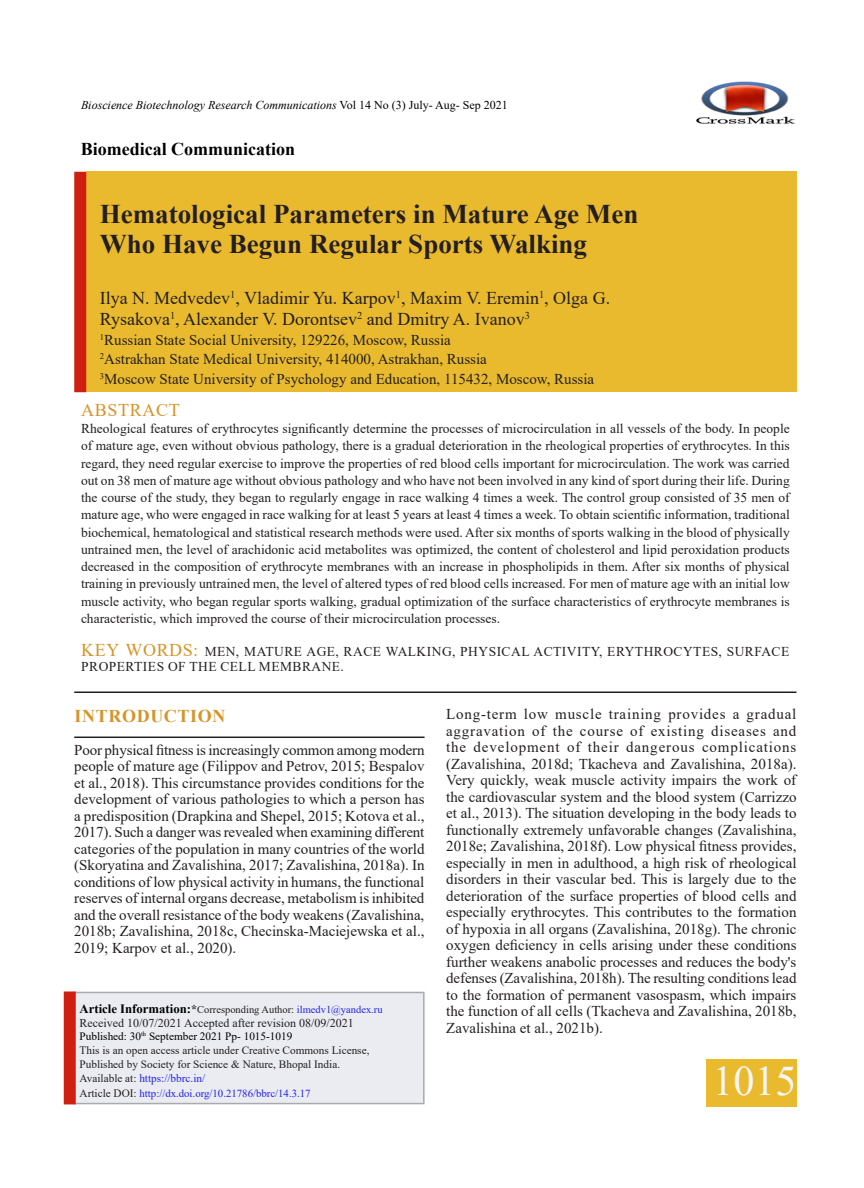
<style>
.page{position:relative;width:864px;height:1188px;background:#fff}
.page>*{position:absolute;margin:0;border:0;box-sizing:border-box;transform-origin:0 0}
.Body_text{font:42px "Times New Roman";color:#f6f6f7}
.Body_text-2{font:700 27px/30px "Times New Roman";color:#231f20}
.Body_text-3{font:18px/21px "Times New Roman";color:#231f20}
.Body_text-4{font:700 18px "Times New Roman";color:#000}
.Body_text-5{font:700 18px "Times New Roman";letter-spacing:.035em;color:#d69429}
.Body_text-6{font:18px "Times New Roman";letter-spacing:.035em;color:#d69429}
.Body_text-7{font:15px/16.5px "Times New Roman";color:#231f20;text-align:justify}
.Body_text-8{font:13.5px/17.2px "Times New Roman";letter-spacing:.035em;color:#231f20;text-align:justify}
.Body_text-9{font:italic 12px "Times New Roman";color:#000}
.Body_text-10{font:12px "Times New Roman";color:#231f20}
.Body_text-11{font:11.25px/14.2px "Times New Roman";color:#231f20}
.Body_text-12{font:11.25px "Times New Roman";color:#000}
.Body_text-13{font:11.25px "Times New Roman";color:#2321e8}
.Body_text-14{font:10.8px "Times New Roman";color:#2321e8}
.Body_text-15{font:10.5px "Times New Roman";color:#231f20}
.s1{font-style:normal}
.s2{font-size:18px;color:#d69429}
.s3{font-weight:700;font-size:12.75px;color:#000}
.s4{font-weight:700;font-size:12px}
.s5{color:#2321e8}
.s6{color:#231f20}
.s7{font-size:11.25px;color:#231f20}
</style>
<div class="page">
<hr style="left:74px;top:692px;width:722px;height:1px;background:#231f20">
<hr style="left:74px;top:737px;width:351px;height:1px;background:#231f20">
<div style="left:706px;top:1060px;width:90px;height:47px;background:#eaba2e"></div>
<div style="left:73px;top:992px;width:350px;height:112px;background:#eaecf2"></div>
<hr style="left:423px;top:992px;width:2px;height:111px;background:#a8aaad">
<hr style="left:73px;top:992px;width:350px;height:1px;background:#a8aaad">
<hr style="left:73px;top:1103px;width:352px;height:1px;background:#a8aaad">
<div style="left:64px;top:991px;width:12px;height:113px;background:#ce1f10"></div>
<div style="left:86px;top:172px;width:710px;height:220px;background:#eaba2e"></div>
<div style="left:74px;top:172px;width:12px;height:220px;background:#ce1f10"></div>
<img style="left:696px;top:81px;width:99px;height:43px">
<p class="Body_text-9" style="left:81px;top:97px;width:428px">Bioscience Biotechnology Research Communications <span class="s1">Vol 14 No (3) July- Aug- Sep 2021</span></p>
<p class="Body_text-4" style="left:81px;top:136px;width:216px">Biomedical Communication</p>
<p class="Body_text-2" style="left:100px;top:198px;width:540px">Hematological Parameters in Mature Age Men<br>Who Have Begun Regular Sports Walking</p>
<p class="Body_text-3" style="left:100px;top:287px;width:512px">Ilya N. Medvedev<sup>1</sup>, Vladimir Yu. Karpov<sup>1</sup>, Maxim V. Eremin<sup>1</sup>, Olga G.<br>Rysakova<sup>1</sup>, Alexander V. Dorontsev<sup>2</sup> and Dmitry A. Ivanov<sup>3</sup></p>
<p class="Body_text-7" style="left:100px;top:331px;width:353px"><sup>1</sup>Russian State Social University, 129226, Moscow, Russia</p>
<p class="Body_text-7" style="left:100px;top:350px;width:389px"><sup>2</sup>Astrakhan State Medical University, 414000, Astrakhan, Russia</p>
<p class="Body_text-7" style="left:100px;top:370px;width:496px"><sup>3</sup>Moscow State University of Psychology and Education, 115432, Moscow, Russia</p>
<p class="Body_text-6" style="left:81px;top:397px;width:100px">ABSTRACT</p>
<p class="Body_text-8" style="left:81px;top:420px;width:710px">Rheological features of erythrocytes significantly determine the processes of microcirculation in all vessels of the body. In people of mature age, even without obvious pathology, there is a gradual deterioration in the rheological properties of erythrocytes. In this regard, they need regular exercise to improve the properties of red blood cells important for microcirculation. The work was carried out on 38 men of mature age without obvious pathology and who have not been involved in any kind of sport during their life. During the course of the study, they began to regularly engage in race walking 4 times a week. The control group consisted of 35 men of mature age, who were engaged in race walking for at least 5 years at least 4 times a week. To obtain scientific information, traditional biochemical, hematological and statistical research methods were used. After six months of sports walking in the blood of physically untrained men, the level of arachidonic acid metabolites was optimized, the content of cholesterol and lipid peroxidation products decreased in the composition of erythrocyte membranes with an increase in phospholipids in them. After six months of physical training in previously untrained men, the level of altered types of red blood cells increased. For men of mature age with an initial low muscle activity, who began regular sports walking, gradual optimization of the surface characteristics of erythrocyte membranes is characteristic, which improved the course of their microcirculation processes.</p>
<p class="Body_text-8" style="left:81px;top:644px;width:710px;line-height:15px"><span class="s2">KEY WORDS:</span> MEN, MATURE AGE, RACE WALKING, PHYSICAL ACTIVITY, ERYTHROCYTES, SURFACE<br>PROPERTIES OF THE CELL MEMBRANE.</p>
<p class="Body_text-5" style="left:75px;top:703px;width:152px">INTRODUCTION</p>
<p class="Body_text-7" style="left:74px;top:741px;width:352px">Poor physical fitness is increasingly common among modern people of mature age (Filippov and Petrov, 2015; Bespalov et al., 2018). This circumstance provides conditions for the development of various pathologies to which a person has a predisposition (Drapkina and Shepel, 2015; Kotova et al., 2017). Such a danger was revealed when examining different categories of the population in many countries of the world (Skoryatina and Zavalishina, 2017; Zavalishina, 2018a). In conditions of low physical activity in humans, the functional reserves of internal organs decrease, metabolism is inhibited and the overall resistance of the body weakens (Zavalishina, 2018b; Zavalishina, 2018c, Checinska-Maciejewska et al., 2019; Karpov et al., 2020).</p>
<p class="Body_text-7" style="left:446px;top:705px;width:352px">Long-term low muscle training provides a gradual aggravation of the course of existing diseases and the development of their dangerous complications (Zavalishina, 2018d; Tkacheva and Zavalishina, 2018a).<br>Very quickly, weak muscle activity impairs the work of the cardiovascular system and the blood system (Carrizzo et al., 2013). The situation developing in the body leads to functionally extremely unfavorable changes (Zavalishina, 2018e; Zavalishina, 2018f). Low physical fitness provides, especially in men in adulthood, a high risk of rheological disorders in their vascular bed. This is largely due to the deterioration of the surface properties of blood cells and especially erythrocytes. This contributes to the formation of hypoxia in all organs (Zavalishina, 2018g). The chronic oxygen deficiency in cells arising under these conditions further weakens anabolic processes and reduces the body's defenses (Zavalishina, 2018h). The resulting conditions lead to the formation of permanent vasospasm, which impairs the function of all cells (Tkacheva and Zavalishina, 2018b, Zavalishina et al., 2021b).</p>
<p class="Body_text-15" style="left:80px;top:1003px;width:305px"><span class="s3">Article Information:</span><span class="s4">*</span>Corresponding Author: <span class="s5">ilmedv1@yandex.ru</span></p>
<p class="Body_text-10" style="left:80px;top:1014px;width:276px">Received 10/07/2021 Accepted after revision 08/09/2021</p>
<p class="Body_text-12" style="left:80px;top:1028px;width:214px">Published: 30<sup>th</sup> September 2021 Pp- 1015-1019</p>
<p class="Body_text-11" style="left:80px;top:1043px;width:291px">This is an open access article under Creative Commons License,<br>Published by Society for Science &amp; Nature, Bhopal India.</p>
<p class="Body_text-13" style="left:80px;top:1071px;width:127px"><span class="s6">Available at:</span> https://bbrc.in/</p>
<p class="Body_text-14" style="left:80px;top:1085px;width:233px"><span class="s7">Article DOI:</span> http://dx.doi.org/10.21786/bbrc/14.3.17</p>
<p class="Body_text" style="left:712px;top:1051px;width:85px">1015</p>
</div>
